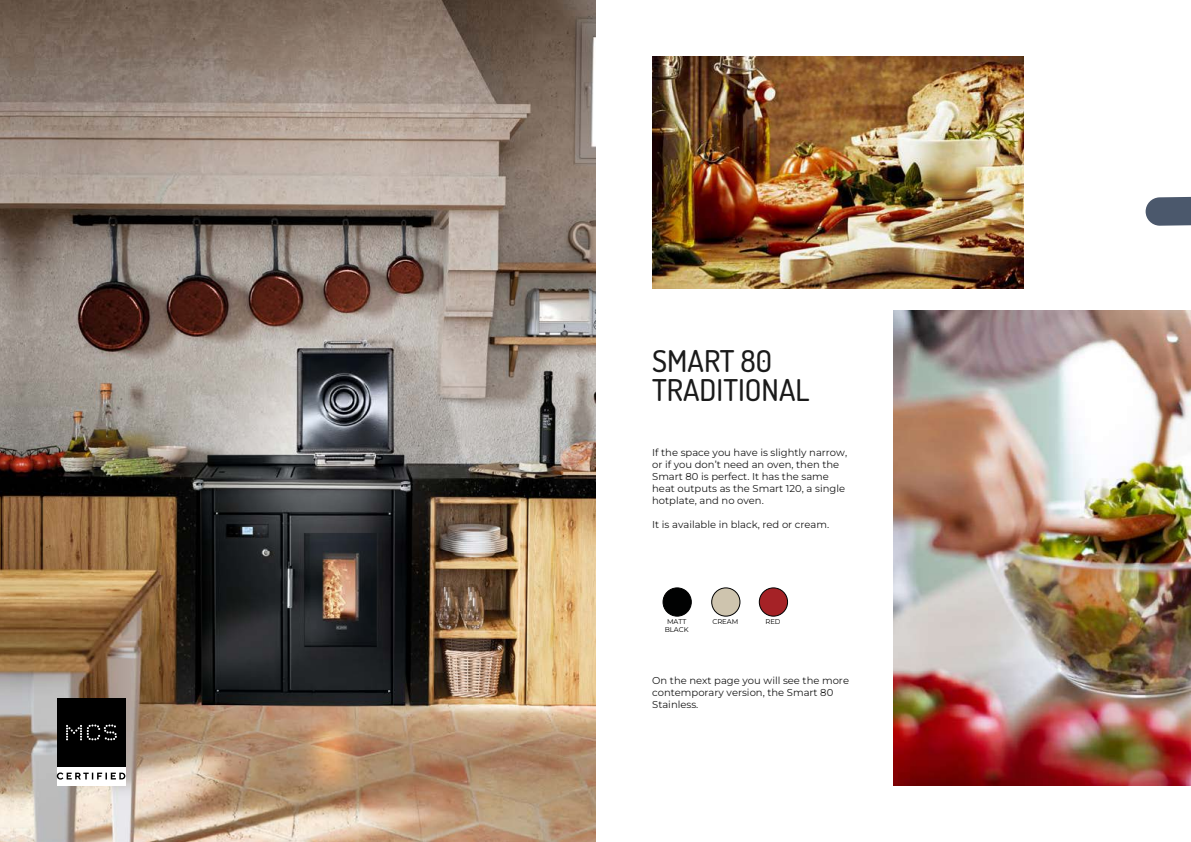
<style>
.page{position:relative;width:1191px;height:842px;background:#fff}
.page>*{position:absolute;margin:0;border:0;box-sizing:border-box;transform-origin:0 0}
.t1{font:30px/29px "Dosis";color:#1a1a1a}
.t2{font:100 10px/12px "Montserrat";color:#1a1a1a}
.t3{font:100 6.9px "Montserrat";color:#000}
</style>
<div class="page">
<img style="left:0;top:0;width:595px;height:842px">
<img style="left:652px;top:57px;width:371px;height:231px">
<img style="left:893px;top:311px;width:298px;height:474px">
<div style="left:57px;top:698px;width:68px;height:87px;background:#fff"></div>
<div style="left:57px;top:698px;width:68px;height:69px;background:#000"></div>
<svg style="left:66px;top:724px;width:51px;height:16px"></svg>
<svg style="left:57px;top:772px;width:68px;height:8px"></svg>
<div style="left:711px;top:588px;width:29px;height:28px;background:#cec4ae;border-radius:50%"></div>
<div style="left:711px;top:587px;width:29px;height:29px;border:1px solid #000;border-radius:50%"></div>
<div style="left:663px;top:588px;width:28px;height:28px;background:#010202;border-radius:50%"></div>
<div style="left:662px;top:587px;width:29px;height:29px;border:1px solid #000;border-radius:50%"></div>
<div style="left:759px;top:588px;width:28px;height:28px;background:#a52226;border-radius:50%"></div>
<div style="left:759px;top:587px;width:29px;height:29px;border:1px solid #000;border-radius:50%"></div>
<svg style="left:1145px;top:197px;width:46px;height:29px"></svg>
<h1 class="t1" style="left:652px;top:345px;width:159px">SMART 80<br>TRADITIONAL</h1>
<p class="t2" style="left:652px;top:446px;width:196px">If the space you have is slightly narrow, or if you don’t need an oven, then the Smart 80 is perfect. It has the same heat outputs as the Smart 120, a single hotplate, and no oven.</p>
<p class="t2" style="left:652px;top:518px;width:178px">It is available in black, red or cream.</p>
<p class="t3" style="left:667px;top:617px;width:21px">MATT</p>
<p class="t3" style="left:712px;top:617px;width:27px">CREAM</p>
<p class="t3" style="left:664px;top:625px;width:25px">BLACK</p>
<p class="t3" style="left:765px;top:617px;width:17px">RED</p>
<p class="t2" style="left:652px;top:674px;width:198px">On the next page you will see the more contemporary version, the Smart 80<br>Stainless.</p>
</div>
